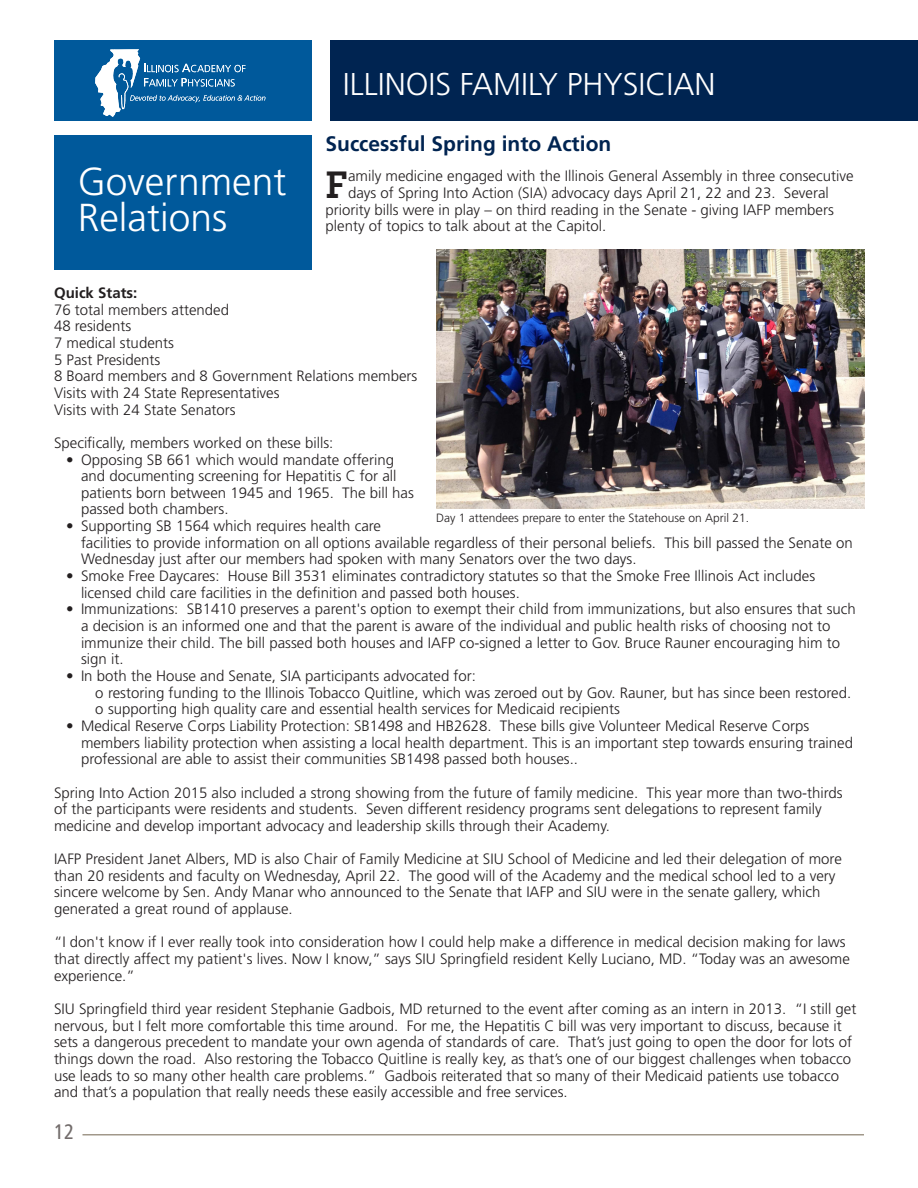
<style>
.page{position:relative;width:918px;height:1188px;background:#fff}
.page>*{position:absolute;margin:0;border:0;box-sizing:border-box;transform-origin:0 0}
.t1{font:700 40.35px "Archer";color:#231f20}
.t2{font:300 39px "Frutiger";color:#fff}
.t3{font:300 31.5px "Frutiger";color:#fff}
.t4{font:700 21px "Frutiger";color:#002451}
.t5{font:condensed 21px "Frutiger";color:#726c6b}
.t6{font:300 15px/16.6px "Frutiger";color:#231f20}
.t7{font:700 15px "Frutiger";color:#231f20}
.t8{font:300 12px "Frutiger";color:#231f20}
</style>
<div class="page">
<div style="left:330px;top:40px;width:588px;height:82px;background:#002451"></div>
<div style="left:54px;top:40px;width:258px;height:82px;background:#00599b"></div>
<hr style="left:82px;top:1134px;width:782px;height:2px;background:#a1988a">
<svg style="left:95px;top:49px;width:170px;height:68px"></svg>
<div style="left:54px;top:135px;width:258px;height:135px;background:#00599b"></div>
<img style="left:436px;top:250px;width:429px;height:259px">
<p class="t2" style="left:78px;top:159px;width:210px">Government</p>
<p class="t2" style="left:78px;top:195px;width:151px">Relations</p>
<h3 class="t3" style="left:343px;top:66px;width:374px">ILLINOIS FAMILY PHYSICIAN</h3>
<p class="t4" style="left:326px;top:132px;width:287px">Successful Spring into Action</p>
<p class="t1" style="left:326px;top:153px;width:24px">F</p>
<p class="t6" style="left:348px;top:168px;width:507px">amily medicine engaged with the Illinois General Assembly in three consecutive</p>
<p class="t6" style="left:348px;top:185px;width:482px">days of Spring Into Action (SIA) advocacy days April 21, 22 and 23. Several</p>
<p class="t6" style="left:326px;top:201px;width:510px">priority bills were in play – on third reading in the Senate - giving IAFP members</p>
<p class="t6" style="left:326px;top:218px;width:282px">plenty of topics to talk about at the Capitol.</p>
<p class="t7" style="left:54px;top:284px;width:85px">Quick Stats:</p>
<p class="t6" style="left:54px;top:301px;width:177px">76 total members attended</p>
<p class="t6" style="left:54px;top:318px;width:79px">48 residents</p>
<p class="t6" style="left:54px;top:334px;width:122px">7 medical students</p>
<p class="t6" style="left:54px;top:351px;width:108px">5 Past Presidents</p>
<p class="t6" style="left:54px;top:368px;width:365px">8 Board members and 8 Government Relations members</p>
<p class="t6" style="left:54px;top:384px;width:227px">Visits with 24 State Representatives</p>
<p class="t6" style="left:54px;top:401px;width:183px">Visits with 24 State Senators</p>
<p class="t6" style="left:54px;top:434px;width:281px">Specifically, members worked on these bills:</p>
<p class="t6" style="left:81px;top:451px;width:334px;text-indent:-15px">• Opposing SB 661 which would mandate offering and documenting screening for Hepatitis C for all patients born between 1945 and 1965. The bill has passed both chambers.</p>
<p class="t6" style="left:81px;top:518px;width:773px;text-indent:-15px">• Supporting SB 1564 which requires health care<br>facilities to provide information on all options available regardless of their personal beliefs. This bill passed the Senate on<br>Wednesday just after our members had spoken with many Senators over the two days.</p>
<p class="t6" style="left:81px;top:568px;width:736px;text-indent:-15px">• Smoke Free Daycares: House Bill 3531 eliminates contradictory statutes so that the Smoke Free Illinois Act includes licensed child care facilities in the definition and passed both houses.</p>
<p class="t6" style="left:81px;top:601px;width:776px;text-indent:-15px">• Immunizations: SB1410 preserves a parent's option to exempt their child from immunizations, but also ensures that such a decision is an informed one and that the parent is aware of the individual and public health risks of choosing not to immunize their child. The bill passed both houses and IAFP co-signed a letter to Gov. Bruce Rauner encouraging him to sign it.</p>
<p class="t6" style="left:66px;top:667px;width:412px">• In both the House and Senate, SIA participants advocated for:</p>
<p class="t6" style="left:95px;top:684px;width:758px">o restoring funding to the Illinois Tobacco Quitline, which was zeroed out by Gov. Rauner, but has since been restored.</p>
<p class="t6" style="left:95px;top:701px;width:526px">o supporting high quality care and essential health services for Medicaid recipients</p>
<p class="t6" style="left:81px;top:717px;width:774px;text-indent:-15px">• Medical Reserve Corps Liability Protection: SB1498 and HB2628. These bills give Volunteer Medical Reserve Corps members liability protection when assisting a local health department. This is an important step towards ensuring trained professional are able to assist their communities SB1498 passed both houses..</p>
<p class="t6" style="left:54px;top:784px;width:790px">Spring Into Action 2015 also included a strong showing from the future of family medicine. This year more than two-thirds of the participants were residents and students. Seven different residency programs sent delegations to represent family medicine and develop important advocacy and leadership skills through their Academy.</p>
<p class="t6" style="left:54px;top:851px;width:789px">IAFP President Janet Albers, MD is also Chair of Family Medicine at SIU School of Medicine and led their delegation of more than 20 residents and faculty on Wednesday, April 22. The good will of the Academy and the medical school led to a very sincere welcome by Sen. Andy Manar who announced to the Senate that IAFP and SIU were in the senate gallery, which generated a great round of applause.</p>
<p class="t6" style="left:54px;top:934px;width:797px">“I don't know if I ever really took into consideration how I could help make a difference in medical decision making for laws that directly affect my patient's lives. Now I know,” says SIU Springfield resident Kelly Luciano, MD. “Today was an awesome experience.”</p>
<p class="t6" style="left:54px;top:1000px;width:804px">SIU Springfield third year resident Stephanie Gadbois, MD returned to the event after coming as an intern in 2013. “I still get nervous, but I felt more comfortable this time around. For me, the Hepatitis C bill was very important to discuss, because it sets a dangerous precedent to mandate your own agenda of standards of care. That’s just going to open the door for lots of things down the road. Also restoring the Tobacco Quitline is really key, as that’s one of our biggest challenges when tobacco use leads to so many other health care problems.” Gadbois reiterated that so many of their Medicaid patients use tobacco and that’s a population that really needs these easily accessible and free services.</p>
<p class="t8" style="left:436px;top:511px;width:314px">Day 1 attendees prepare to enter the Statehouse on April 21.</p>
<h3 class="t5" style="left:54px;top:1120px;width:22px">12</h3>
</div>
